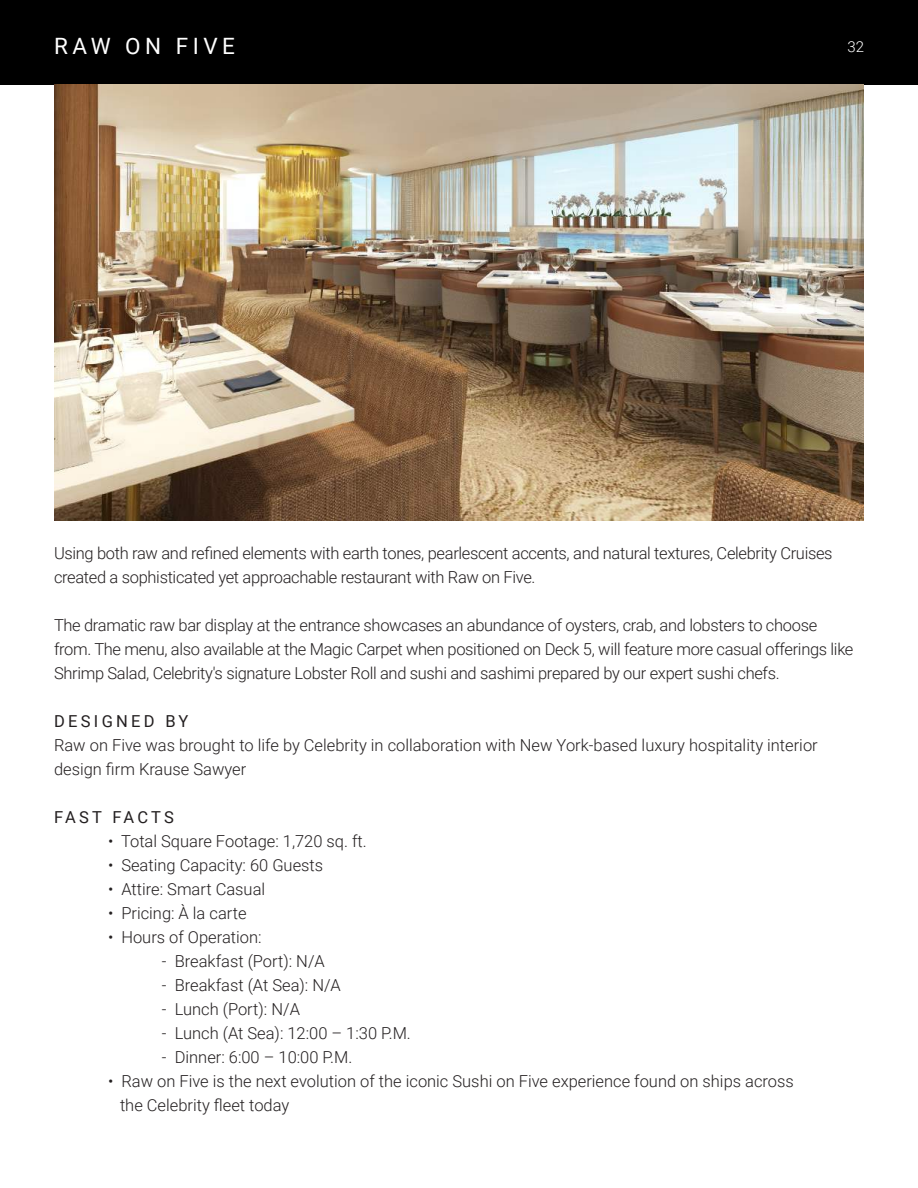
<style>
.page{position:relative;width:918px;height:1188px;background:#fff}
.page>*{position:absolute;margin:0;border:0;box-sizing:border-box;transform-origin:0 0}
.t1{font:22.5px "Roboto";letter-spacing:.2em;color:#fff}
.t2{font:300 16.5px/24px "Roboto";letter-spacing:-.02em;color:#231f20}
.t3{font:300 16.5px/24px "Roboto";color:#231f20}
.t4{font:16.5px "Roboto";letter-spacing:.2em;color:#231f20}
.t5{font:300 15px "Roboto";color:#fff}
</style>
<div class="page">
<div style="left:0;top:0;width:918px;height:84px;background:#000"></div>
<img style="left:54px;top:84px;width:810px;height:437px">
<h1 class="t1" style="left:54px;top:30px;width:183px">RAW ON FIVE</h1>
<p class="t5" style="left:847px;top:36px;width:18px">32</p>
<p class="t2" style="left:54px;top:541px;width:780px">Using both raw and refined elements with earth tones, pearlescent accents, and natural textures, Celebrity Cruises created a sophisticated yet approachable restaurant with Raw on Five.</p>
<p class="t2" style="left:54px;top:613px;width:801px">The dramatic raw bar display at the entrance showcases an abundance of oysters, crab, and lobsters to choose from. The menu, also available at the Magic Carpet when positioned on Deck 5, will feature more casual offerings like<br>Shrimp Salad, Celebrity's signature Lobster Roll and sushi and sashimi prepared by our expert sushi chefs.</p>
<p class="t4" style="left:54px;top:710px;width:136px">DESIGNED BY</p>
<p class="t3" style="left:54px;top:733px;width:765px">Raw on Five was brought to life by Celebrity in collaboration with New York-based luxury hospitality interior design firm Krause Sawyer</p>
<p class="t4" style="left:54px;top:806px;width:122px">FAST FACTS</p>
<p class="t3" style="left:108px;top:829px;width:260px">• Total Square Footage: 1,720 sq. ft.</p>
<p class="t3" style="left:108px;top:853px;width:217px">• Seating Capacity: 60 Guests</p>
<p class="t3" style="left:108px;top:877px;width:159px">• Attire: Smart Casual</p>
<p class="t3" style="left:108px;top:901px;width:140px">• Pricing: À la carte</p>
<p class="t3" style="left:108px;top:925px;width:155px">• Hours of Operation:</p>
<p class="t3" style="left:162px;top:949px;width:164px">- Breakfast (Port): N/A</p>
<p class="t3" style="left:162px;top:973px;width:180px">- Breakfast (At Sea): N/A</p>
<p class="t3" style="left:162px;top:997px;width:140px">- Lunch (Port): N/A</p>
<p class="t3" style="left:162px;top:1021px;width:250px">- Lunch (At Sea): 12:00 – 1:30 P.M.</p>
<p class="t3" style="left:162px;top:1045px;width:192px">- Dinner: 6:00 – 10:00 P.M.</p>
<p class="t3" style="left:120px;top:1069px;width:675px;text-indent:-12px">• Raw on Five is the next evolution of the iconic Sushi on Five experience found on ships across the Celebrity fleet today</p>
</div>
